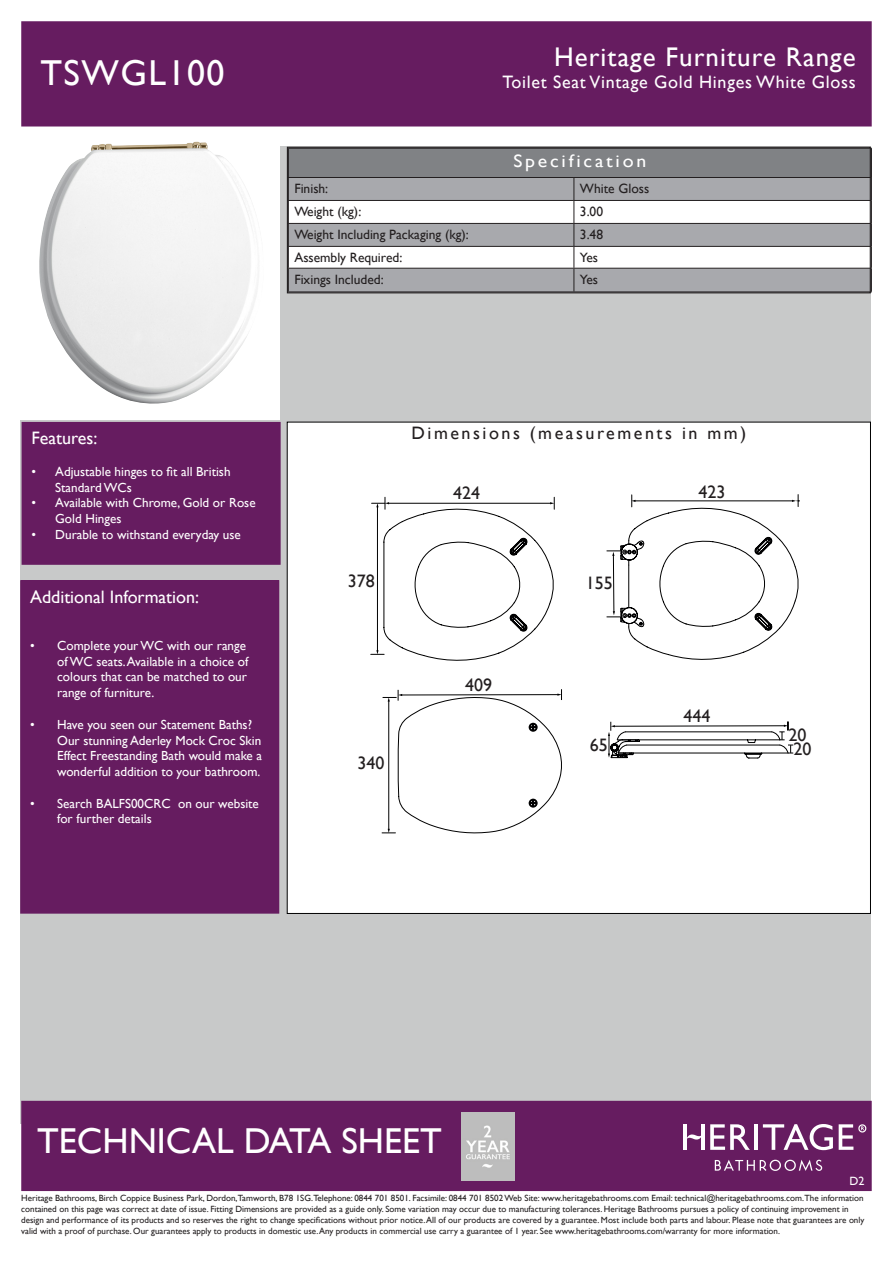
<style>
.page{position:relative;width:893px;height:1263px;background:#fff}
.page>*{position:absolute;margin:0;border:0;box-sizing:border-box;transform-origin:0 0}
.t1{font:36px "Gill Sans";color:#fff}
.t2{font:36px "Gill Sans";letter-spacing:.04em;color:#fff}
.t3{font:27px "Gill Sans";letter-spacing:.04em;color:#fff}
.t4{font:18px "Gill Sans";letter-spacing:.14em;color:#231f20}
.t5{font:18px "Gill Sans";letter-spacing:.04em;color:#fff}
.t6{font:18px "Gill Sans";color:#fff}
.t7{font:18px "Gill Sans";letter-spacing:.14em;color:#fff;scale:1.1 1}
.t8{font:13.5px "Gill Sans";color:#231f20}
.t9{font:13.2px/15.8px "Gill Sans";color:#fff}
.t10{font:12px "Gill Sans";color:#fff}
.t11{font:9px/10.8px "Gill Sans";color:#231f20}
</style>
<div class="page">
<div style="left:20px;top:147px;width:851px;height:977px;background:#c8c9c9"></div>
<hr style="left:574px;top:148px;width:298px;height:1px;background:#231f20">
<svg style="left:289px;top:149px;width:583px;height:143px;background:#b5b5b8"></svg>
<hr style="left:574px;top:292px;width:298px;height:1px;background:#231f20">
<div style="left:287px;top:147px;width:584px;height:146px;border:1px solid #231f20"></div>
<div style="left:287px;top:422px;width:583px;height:491px;background:#fff"></div>
<div style="left:20px;top:131px;width:260px;height:289px;background:#fff"></div>
<img style="left:39px;top:142px;width:219px;height:262px">
<div style="left:22px;top:423px;width:258px;height:141px;background:#661c60"></div>
<div style="left:22px;top:422px;width:259px;height:143px;border:2px solid #661c60"></div>
<div style="left:21px;top:581px;width:258px;height:332px;background:#661c60"></div>
<div style="left:20px;top:580px;width:259px;height:334px;border:2px solid #661c60"></div>
<div style="left:21px;top:21px;width:851px;height:105px;background:#661c60;border:2px solid #661c60"></div>
<div style="left:21px;top:1101px;width:851px;height:90px;background:#661c60"></div>
<svg style="left:715px;top:1160px;width:107px;height:11px"></svg>
<svg style="left:710px;top:1124px;width:40px;height:26px"></svg>
<hr style="left:754px;top:1124px;width:4px;height:26px;background:#fff">
<svg style="left:763px;top:1124px;width:70px;height:26px"></svg>
<svg style="left:687px;top:1134px;width:14px;height:5px"></svg>
<hr style="left:701px;top:1124px;width:4px;height:26px;background:#fff">
<hr style="left:683px;top:1124px;width:4px;height:26px;background:#fff">
<svg style="left:839px;top:1124px;width:27px;height:26px"></svg>
<img style="left:461px;top:1112px;width:54px;height:68px">
<svg style="left:398px;top:759px;width:164px;height:75px"></svg>
<hr style="left:388px;top:701px;width:1px;height:128px;background:#000001">
<svg style="left:382px;top:829px;width:13px;height:5px"></svg>
<svg style="left:371px;top:495px;width:428px;height:264px"></svg>
<p class="t2" style="left:40px;top:52px;width:186px">TSWGL100</p>
<p class="t3" style="left:554px;top:41px;width:303px">Heritage Furniture Range</p>
<p class="t5" style="left:502px;top:71px;width:355px">Toilet Seat Vintage Gold Hinges White Gloss</p>
<p class="t7" style="left:513px;top:150px;width:122px">Specification</p>
<p class="t8" style="left:294px;top:180px;width:35px">Finish:</p>
<p class="t8" style="left:580px;top:180px;width:71px">White Gloss</p>
<p class="t8" style="left:294px;top:203px;width:68px">Weight (kg):</p>
<p class="t8" style="left:580px;top:203px;width:25px">3.00</p>
<p class="t8" style="left:294px;top:226px;width:176px">Weight Including Packaging (kg):</p>
<p class="t8" style="left:580px;top:226px;width:25px">3.48</p>
<p class="t8" style="left:294px;top:249px;width:109px">Assembly Required:</p>
<p class="t8" style="left:580px;top:249px;width:20px">Yes</p>
<p class="t8" style="left:294px;top:271px;width:91px">Fixings Included:</p>
<p class="t8" style="left:580px;top:271px;width:20px">Yes</p>
<p class="t6" style="left:32px;top:428px;width:67px">Features:</p>
<p class="t9" style="left:55px;top:464px;width:177px;text-indent:-24px">• Adjustable hinges to fit all British<br>Standard WCs</p>
<p class="t9" style="left:55px;top:495px;width:202px;text-indent:-24px">• Available with Chrome, Gold or Rose<br>Gold Hinges</p>
<p class="t9" style="left:32px;top:527px;width:211px">• Durable to withstand everyday use</p>
<p class="t6" style="left:30px;top:586px;width:170px">Additional Information:</p>
<p class="t9" style="left:57px;top:638px;width:193px;text-indent:-27px">• Complete your WC with our range of WC seats. Available in a choice of colours that can be matched to our range of furniture.</p>
<p class="t9" style="left:57px;top:717px;width:206px;text-indent:-27px">• Have you seen our Statement Baths?<br>Our stunning Aderley Mock Croc Skin Effect Freestanding Bath would make a wonderful addition to your bathroom.</p>
<p class="t9" style="left:57px;top:796px;width:203px;text-indent:-27px">• Search BALFS00CRC on our website for further details</p>
<p class="t4" style="left:412px;top:422px;width:336px">Dimensions (measurements in mm)</p>
<h3 class="t4" style="left:453px;top:482px;width:28px">424</h3>
<h3 class="t4" style="left:348px;top:571px;width:28px">378</h3>
<h3 class="t4" style="left:586px;top:572px;width:28px">155</h3>
<h3 class="t4" style="left:465px;top:675px;width:28px">409</h3>
<h3 class="t4" style="left:699px;top:481px;width:28px">423</h3>
<h3 class="t4" style="left:684px;top:706px;width:28px">444</h3>
<h3 class="t4" style="left:358px;top:752px;width:28px">340</h3>
<h3 class="t4" style="left:788px;top:724px;width:19px">20</h3>
<h3 class="t4" style="left:590px;top:735px;width:19px">65</h3>
<h3 class="t4" style="left:793px;top:738px;width:19px">20</h3>
<p class="t1" style="left:37px;top:1120px;width:406px">TECHNICAL DATA SHEET</p>
<p class="t10" style="left:849px;top:1173px;width:16px">D2</p>
<p class="t11" style="left:21px;top:1193px;width:844px">Heritage Bathrooms, Birch Coppice Business Park, Dordon,Tamworth, B78 1SG.Telephone: 0844 701 8501. Facsimile: 0844 701 8502 Web Site: www.heritagebathrooms.com Email: technical@heritagebathrooms.com.The information contained on this page was correct at date of issue. Fitting Dimensions are provided as a guide only. Some variation may occur due to manufacturing tolerances. Heritage Bathrooms pursues a policy of continuing improvement in design and performance of its products and so reserves the right to change specifications without prior notice. All of our products are covered by a guarantee. Most include both parts and labour. Please note that guarantees are only valid with a proof of purchase. Our guarantees apply to products in domestic use. Any products in commercial use carry a guarantee of 1 year. See www.heritagebathrooms.com/warranty for more information.</p>
</div>
